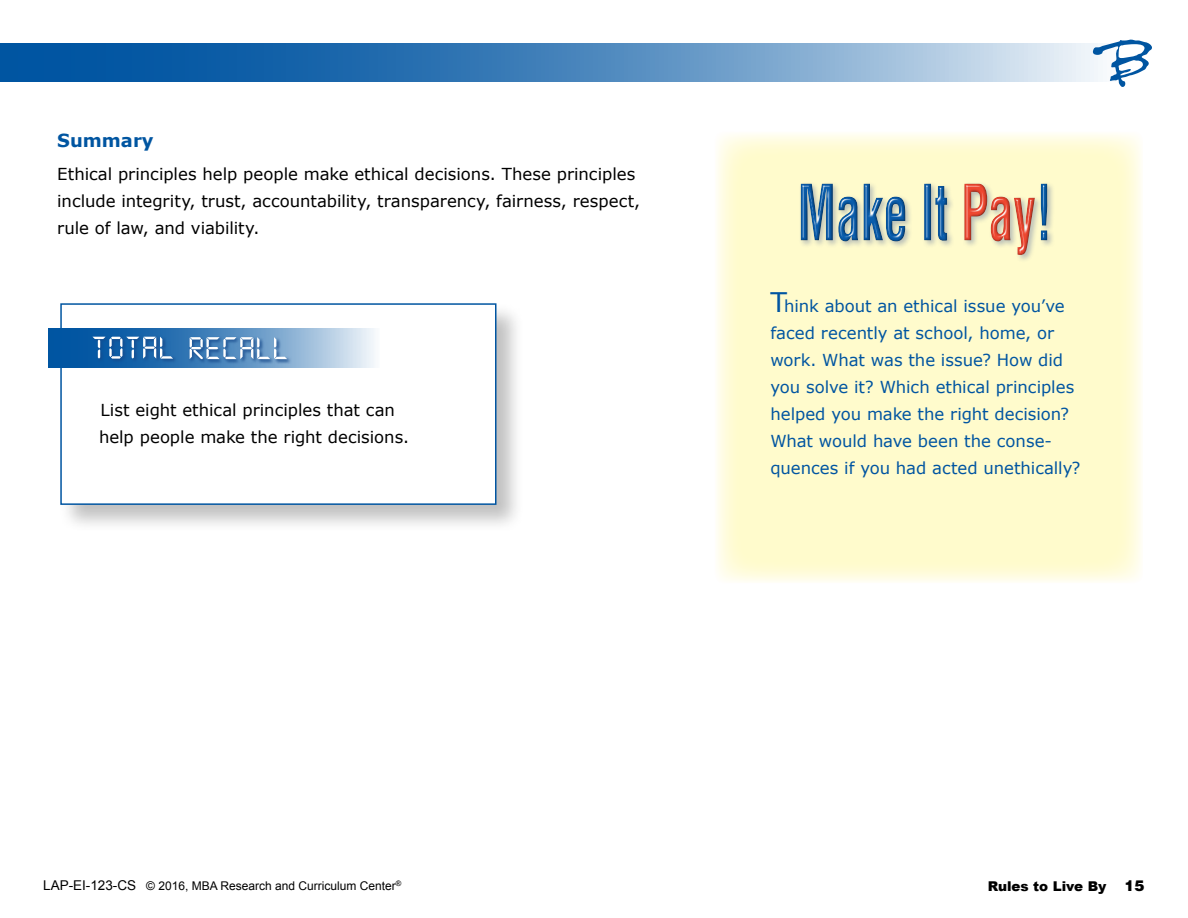
<style>
.page{position:relative;width:1188px;height:918px;background:#fff}
.page>*{position:absolute;margin:0;border:0;box-sizing:border-box;transform-origin:0 0}
.t1{font:700 18px "Verdana";color:#0055a1}
.t2{font:16.5px/27px "Verdana";color:#000}
.t3{font:16.5px/27px "Verdana";letter-spacing:-.005em;color:#0055a1}
.t4{font:900 13.5px "Arial";color:#000}
.t5{font:12px "Arial";color:#000}
.s1{font-size:27px}
.s2{font-size:13.5px}
.s3{font-family:"Helvetica LT";font-size:15px}
</style>
<div class="page">
<svg style="left:0;top:44px;width:1093px;height:37px;background:#538cc0"></svg>
<svg style="left:1093px;top:40px;width:59px;height:47px"></svg>
<div style="left:59px;top:302px;width:466px;height:232px;background:#000;opacity:.25"></div>
<div style="left:60px;top:303px;width:436px;height:202px;background:#fff;border:2px solid #0055a1"></div>
<svg style="left:49px;top:328px;width:326px;height:40px;background:#6698c6"></svg>
<svg style="left:189px;top:336px;width:103px;height:28px"></svg>
<svg style="left:190px;top:337px;width:97px;height:22px"></svg>
<div style="left:92px;top:336px;width:86px;height:28px;background:linear-gradient(to right,#0456a1,#256aab)"></div>
<svg style="left:92px;top:337px;width:81px;height:22px;background:#4a81b7"></svg>
<div style="left:715px;top:131px;width:428px;height:452px;background:#fffbcc;border-radius:9px"></div>
<div style="left:799px;top:182px;width:256px;height:81px;background:#25408f;opacity:.31"></div>
<svg style="left:800px;top:183px;width:249px;height:73px"></svg>
<p class="t1" style="left:57px;top:129px;width:98px">Summary</p>
<p class="t2" style="left:57px;top:160px;width:584px">Ethical principles help people make ethical decisions. These principles include integrity, trust, accountability, transparency, fairness, respect, rule of law, and viability.</p>
<p class="t2" style="left:99px;top:396px;width:312px">List eight ethical principles that can help people make the right decisions.</p>
<p class="t3" style="left:770px;top:292px;width:312px"><span class="s1">T</span>hink about an ethical issue you’ve faced recently at school, home, or work. What was the issue? How did you solve it? Which ethical principles helped you make the right decision?<br>What would have been the conse&shy;quences if you had acted unethically?</p>
<p class="t5" style="left:43px;top:878px;width:360px"><span class="s2">LAP-EI-123-CS</span> © 2016, MBA Research and Curriculum Center<sup>®</sup></p>
<p class="t4" style="left:988px;top:879px;width:158px">Rules to Live By <span class="s3">15</span></p>
</div>
